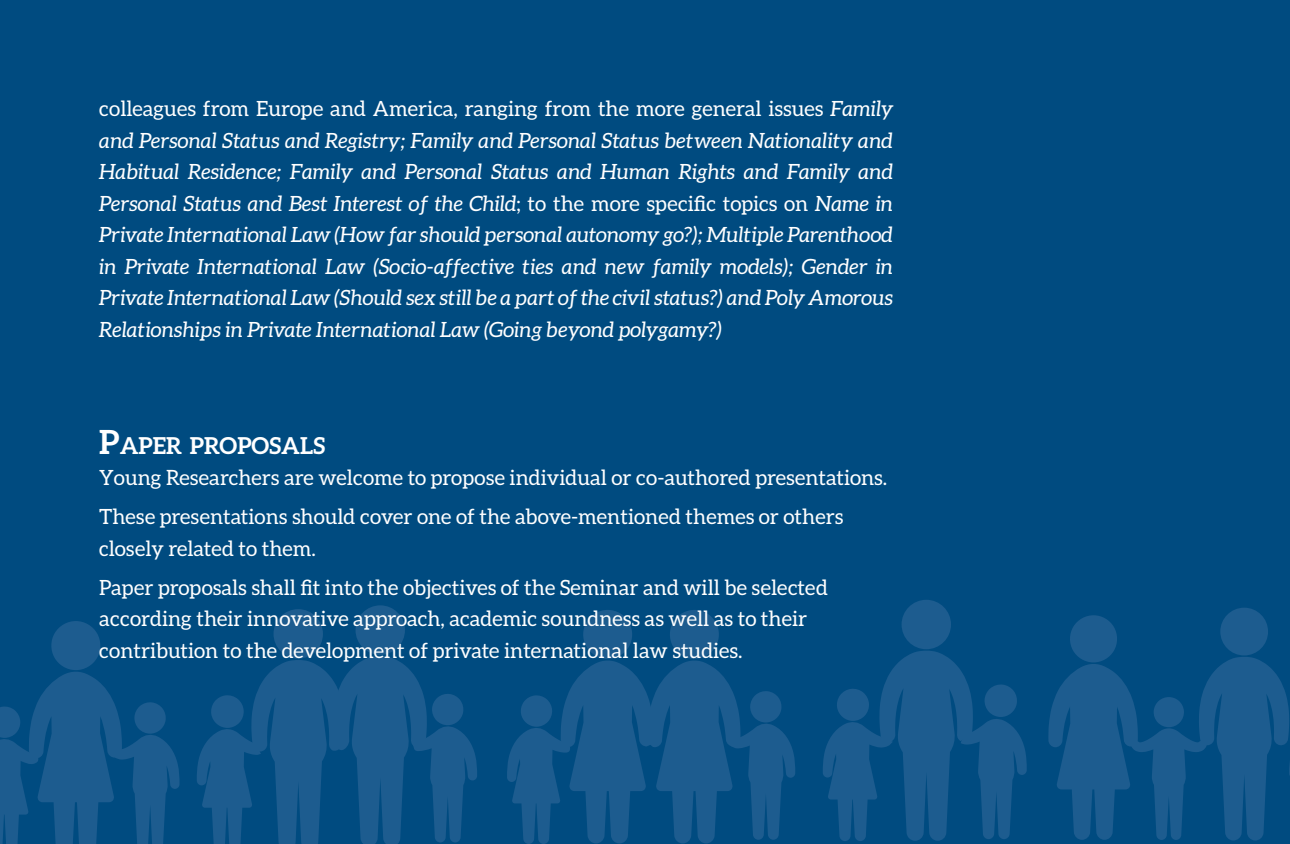
<style>
.page{position:relative;width:1290px;height:844px;background:#fff}
.page>*{position:absolute;margin:0;border:0;box-sizing:border-box;transform-origin:0 0}
.Normal__Web{font:700 23.28px "Aleo";color:#fff}
.t1{font:italic 21px/31.5px "Aleo";color:#fff;text-align:justify}
.Normal__Web-2{font:21px/31.5px "Aleo";color:#fff}
.s1{font-style:normal}
.s2{font-size:33.25px}
</style>
<div class="page">
<div style="left:0;top:0;width:1289px;height:843px;background:#004b80"></div>
<div style="left:1220px;top:607px;width:48px;height:48px;background:#1d5c8f;border-radius:50%"></div>
<svg style="left:1048px;top:657px;width:241px;height:183px;fill:#1d5c8f"></svg>
<svg style="left:1069px;top:615px;width:49px;height:47px"></svg>
<svg style="left:1153px;top:697px;width:31px;height:30px"></svg>
<svg style="left:0;top:621px;width:180px;height:222px"></svg>
<svg style="left:507px;top:610px;width:288px;height:233px"></svg>
<div style="left:901px;top:599px;width:50px;height:50px;background:#1d5c8f;border-radius:50%"></div>
<svg style="left:823px;top:651px;width:204px;height:189px"></svg>
<div style="left:273px;top:609px;width:50px;height:49px;background:#1d5c8f;border-radius:50%"></div>
<div style="left:355px;top:605px;width:50px;height:49px;background:#1d5c8f;border-radius:50%"></div>
<svg style="left:197px;top:655px;width:280px;height:188px"></svg>
<svg style="left:1289px;top:722px;width:1px;height:118px"></svg>
<p class="t1" style="left:99px;top:93px;width:795px"><span class="s1">colleagues from Europe and America, ranging from the more general issues</span> Family and Personal Status and Registry; Family and Personal Status between Nationality and Habitual Residence; Family and Personal Status and Human Rights and Family and Personal Status and Best Interest of the Child<span class="s1">; to the more specific topics on</span> Name in Private International Law (How far should personal autonomy go?); Multiple Parenthood in Private International Law (Socio-affective ties and new family models); Gender in Private International Law (Should sex still be a part of the civil status?) and Poly Amorous Relationships in Private International Law (Going beyond polygamy?)</p>
<p class="Normal__Web" style="left:99px;top:432px;width:227px"><span class="s2">P</span>APER PROPOSALS</p>
<p class="Normal__Web-2" style="left:99px;top:461px;width:789px">Young Researchers are welcome to propose individual or co-authored presentations.</p>
<p class="Normal__Web-2" style="left:99px;top:500px;width:746px">These presentations should cover one of the above-mentioned themes or others closely related to them.</p>
<p class="Normal__Web-2" style="left:99px;top:571px;width:730px">Paper proposals shall fit into the objectives of the Seminar and will be selected according their innovative approach, academic soundness as well as to their contribution to the development of private international law studies.</p>
</div>
